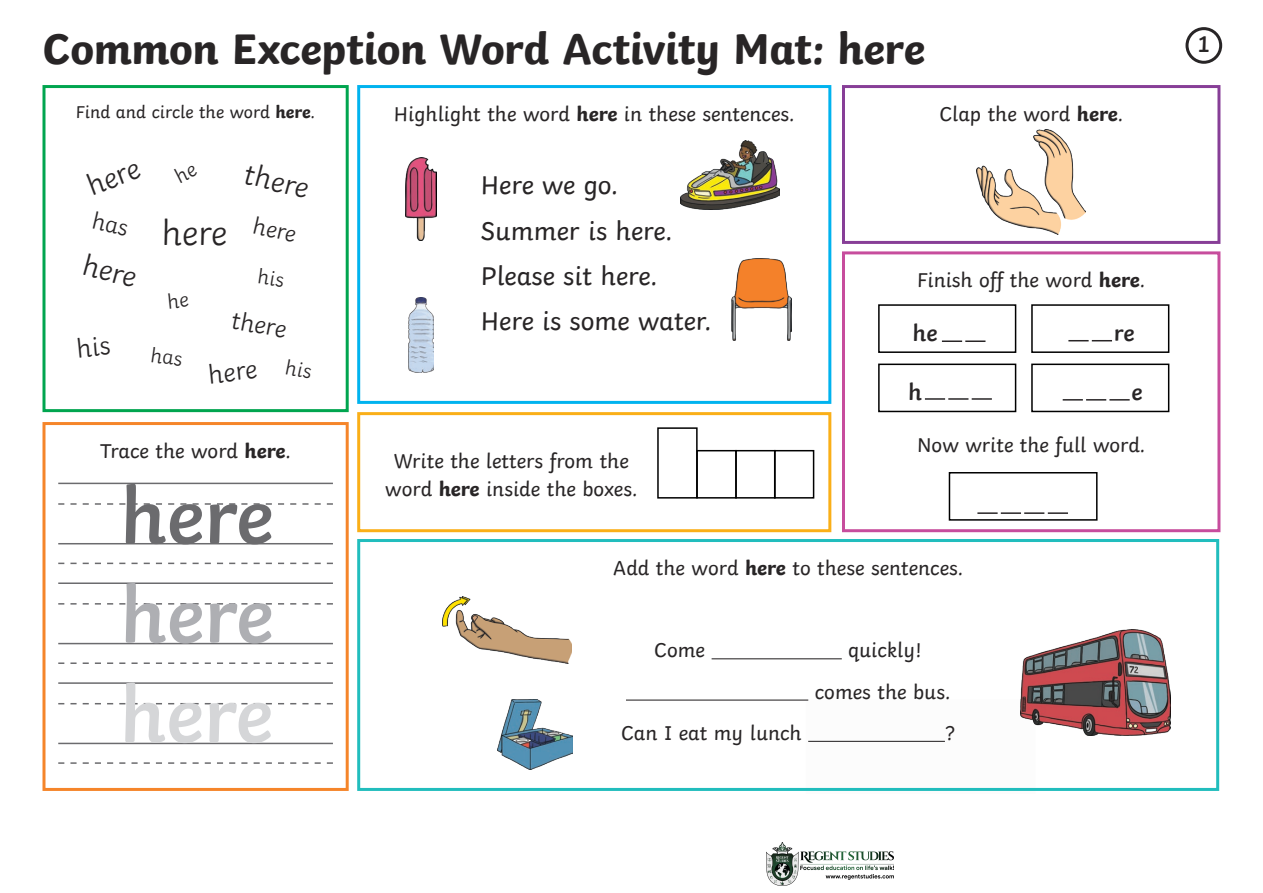
<style>
.page{position:relative;width:1263px;height:893px;background:#fff}
.page>*{position:absolute;margin:0;border:0;box-sizing:border-box;transform-origin:0 0}
.Underline{font:600 81px "Twinkl";color:#6b6b6e}
.Underline-2{font:600 81px "Twinkl";color:#aeafb3}
.Underline-3{font:600 81px "Twinkl";color:#d5d6d8}
.Heading{font:700 45px "Twinkl";letter-spacing:-.01em;color:#282526}
.Underline-4{font:300 36px "Twinkl";color:#282526}
.Underline-5{font:300 30px "Twinkl";color:#282526}
.Body_Copy{font:27px "Twinkl";color:#282526}
.Underline-6{font:300 27px "Twinkl";color:#282526}
.Underline-7{font:300 25.5px "Twinkl";color:#282526}
.Underline-8{font:600 24px "Twinkl";color:#282526}
.Underline-9{font:300 24px "Twinkl";color:#282526}
.Mat_Number{font:600 24px "Twinkl";color:#282526}
.Body_Copy-2{font:21px/28.5px "Twinkl";color:#282526;text-align:center}
.Underline-10{font:21px "Twinkl";color:#282526}
.Body_Copy-3{font:18px "Twinkl";color:#282526}
.s1{font-weight:700}
</style>
<div class="page">
<div style="left:842px;top:251px;width:378px;height:281px;border:3px solid #c74d9d"></div>
<div style="left:357px;top:85px;width:474px;height:319px;border:3px solid #00b3ef"></div>
<div style="left:42px;top:422px;width:307px;height:369px;border:3px solid #f5852a"></div>
<div style="left:42px;top:85px;width:307px;height:327px;border:3px solid #00a54f"></div>
<hr style="left:712px;top:658px;width:130px;height:1px;background:#282526">
<hr style="left:626px;top:699px;width:182px;height:2px;background:#282526">
<hr style="left:808px;top:741px;width:137px;height:1px;background:#282526">
<div style="left:357px;top:539px;width:862px;height:252px;border:3px solid #21bdbd"></div>
<div style="left:842px;top:85px;width:378px;height:159px;border:3px solid #873e97"></div>
<div style="left:1185px;top:27px;width:37px;height:37px;border:3px solid #282526;border-radius:50%"></div>
<div style="left:357px;top:412px;width:474px;height:120px;border:3px solid #faaf18"></div>
<img style="left:977px;top:129px;width:109px;height:106px">
<div style="left:878px;top:304px;width:138px;height:49px;border:2px solid #000"></div>
<div style="left:878px;top:364px;width:138px;height:48px;border:2px solid #000"></div>
<div style="left:1031px;top:304px;width:138px;height:49px;border:2px solid #000"></div>
<div style="left:1031px;top:364px;width:138px;height:48px;border:2px solid #000"></div>
<div style="left:949px;top:472px;width:148px;height:49px;border:2px solid #000"></div>
<div style="left:657px;top:427px;width:41px;height:72px;border:2px solid #000"></div>
<div style="left:696px;top:450px;width:41px;height:49px;border:2px solid #000"></div>
<div style="left:735px;top:450px;width:41px;height:49px;border:2px solid #000"></div>
<div style="left:774px;top:450px;width:40px;height:49px;border:2px solid #000"></div>
<hr style="left:58px;top:543px;width:275px;height:1px;background:#6b6b6e">
<svg style="left:58px;top:503px;width:275px;height:2px"></svg>
<hr style="left:58px;top:483px;width:275px;height:1px;background:#6b6b6e">
<svg style="left:58px;top:563px;width:275px;height:1px"></svg>
<hr style="left:58px;top:643px;width:275px;height:1px;background:#6b6b6e">
<svg style="left:58px;top:603px;width:275px;height:2px"></svg>
<hr style="left:58px;top:582px;width:275px;height:2px;background:#6b6b6e">
<svg style="left:58px;top:662px;width:275px;height:2px"></svg>
<hr style="left:58px;top:743px;width:275px;height:1px;background:#6b6b6e">
<svg style="left:58px;top:703px;width:275px;height:1px"></svg>
<hr style="left:58px;top:682px;width:275px;height:2px;background:#6b6b6e">
<svg style="left:58px;top:762px;width:275px;height:2px"></svg>
<hr style="left:942px;top:340px;width:20px;height:2px;background:#282526">
<hr style="left:925px;top:398px;width:20px;height:2px;background:#282526">
<hr style="left:965px;top:340px;width:20px;height:2px;background:#282526">
<hr style="left:948px;top:398px;width:20px;height:2px;background:#282526">
<hr style="left:972px;top:398px;width:20px;height:2px;background:#282526">
<hr style="left:1063px;top:399px;width:20px;height:2px;background:#282526">
<hr style="left:1086px;top:399px;width:20px;height:2px;background:#282526">
<hr style="left:1109px;top:399px;width:21px;height:2px;background:#282526">
<hr style="left:977px;top:512px;width:21px;height:2px;background:#282526">
<hr style="left:1001px;top:512px;width:20px;height:2px;background:#282526">
<hr style="left:1024px;top:512px;width:20px;height:2px;background:#282526">
<hr style="left:1048px;top:512px;width:20px;height:2px;background:#282526">
<svg style="left:1068px;top:340px;width:44px;height:1px"></svg>
<img style="left:731px;top:258px;width:61px;height:82px">
<img style="left:409px;top:298px;width:24px;height:74px">
<img style="left:405px;top:157px;width:32px;height:84px">
<img style="left:680px;top:140px;width:100px;height:69px">
<img style="left:442px;top:596px;width:129px;height:67px">
<img style="left:497px;top:699px;width:75px;height:71px">
<img style="left:1020px;top:629px;width:151px;height:106px">
<img style="left:767px;top:842px;width:126px;height:44px">
<p class="Heading" style="left:42px;top:12px;width:884px">Common Exception Word Activity Mat: here</p>
<p class="Mat_Number" style="left:1196px;top:25px;width:16px">1</p>
<p class="Body_Copy-3" style="left:76px;top:98px;width:241px">Find and circle the word <span class="s1">here</span>.</p>
<p class="Underline-5" style="left:80px;top:166px;width:56px;rotate:-22deg">here</p>
<p class="Underline-5" style="left:251px;top:151px;width:67px;rotate:14deg">there</p>
<p class="Underline-4" style="left:162px;top:206px;width:67px">here</p>
<p class="Underline-5" style="left:89px;top:243px;width:56px;rotate:14deg">here</p>
<p class="Underline-7" style="left:235px;top:301px;width:57px;rotate:10deg">there</p>
<p class="Underline-9" style="left:257px;top:207px;width:45px;rotate:12deg">here</p>
<p class="Underline-6" style="left:206px;top:355px;width:51px;rotate:-7deg">here</p>
<p class="Underline-10" style="left:100px;top:434px;width:192px">Trace the word <span class="s1">here</span>.</p>
<p class="Underline" style="left:120px;top:452px;width:155px">here</p>
<p class="Underline-2" style="left:120px;top:551px;width:155px">here</p>
<p class="Underline-3" style="left:119px;top:650px;width:155px">here</p>
<p class="Body_Copy-2" style="left:394px;top:98px;width:402px">Highlight the word <span class="s1">here</span> in these sentences.</p>
<p class="Body_Copy" style="left:481px;top:165px;width:139px">Here we go.</p>
<p class="Body_Copy" style="left:481px;top:210px;width:193px">Summer is here.</p>
<p class="Body_Copy" style="left:481px;top:255px;width:178px">Please sit here.</p>
<p class="Body_Copy" style="left:481px;top:300px;width:232px">Here is some water.</p>
<p class="Body_Copy-2" style="left:385px;top:445px;width:254px">Write the letters from the word <span class="s1">here</span> inside the boxes.</p>
<p class="Underline-10" style="left:939px;top:98px;width:185px">Clap the word <span class="s1">here</span>.</p>
<p class="Body_Copy-2" style="left:917px;top:264px;width:230px">Finish off the word <span class="s1">here</span>.</p>
<p class="Underline-8" style="left:912px;top:314px;width:26px">he</p>
<p class="Underline-8" style="left:1114px;top:314px;width:22px">re</p>
<p class="Underline-8" style="left:908px;top:373px;width:15px">h</p>
<p class="Underline-8" style="left:1131px;top:373px;width:13px">e</p>
<p class="Body_Copy-2" style="left:917px;top:429px;width:230px">Now write the full word.</p>
<p class="Body_Copy-2" style="left:613px;top:552px;width:351px">Add the word <span class="s1">here</span> to these sentences.</p>
<p class="Body_Copy-2" style="left:654px;top:634px;width:52px">Come</p>
<p class="Body_Copy-2" style="left:848px;top:634px;width:75px">quickly!</p>
<p class="Body_Copy-2" style="left:815px;top:675px;width:137px">comes the bus.</p>
<p class="Body_Copy-2" style="left:621px;top:717px;width:182px">Can I eat my lunch</p>
<p class="Body_Copy-2" style="left:945px;top:717px;width:12px">?</p>
</div>
